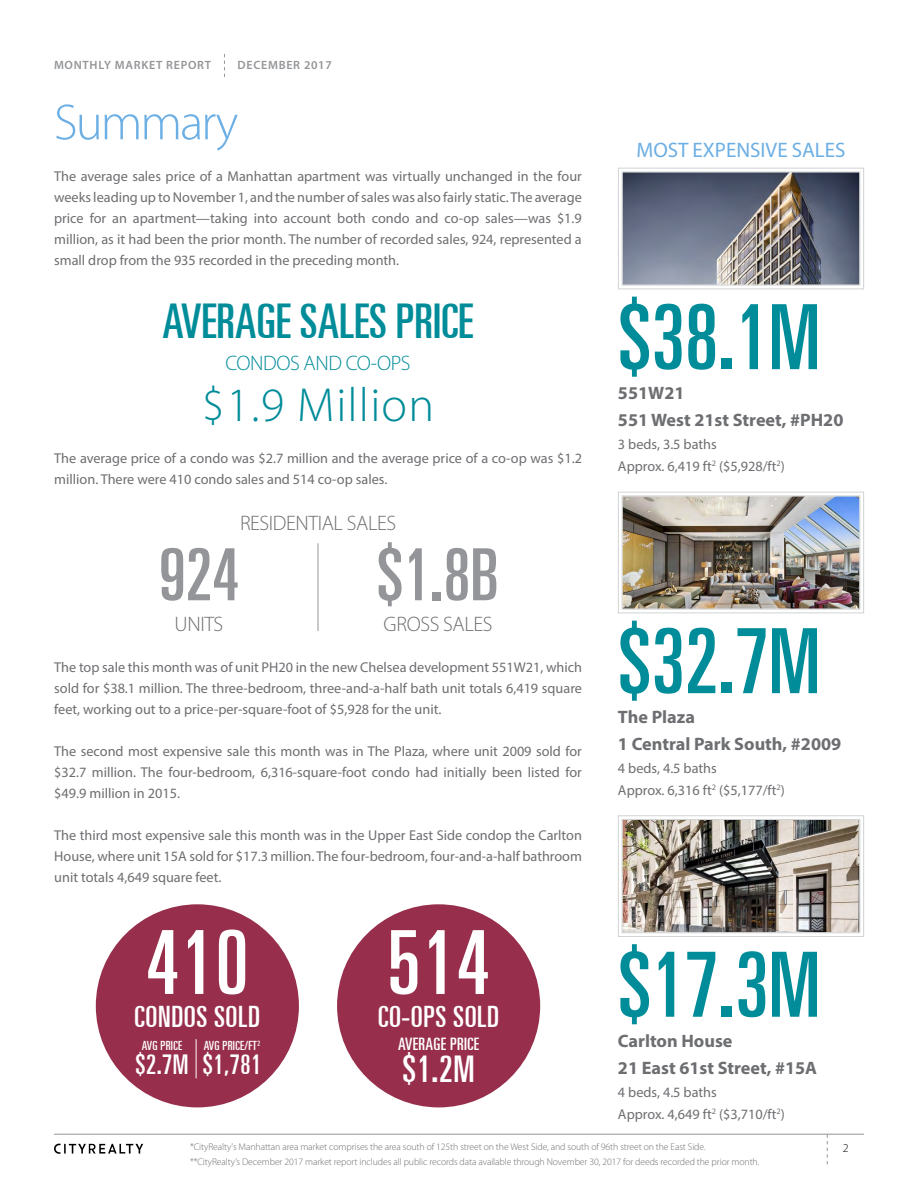
<style>
.page{position:relative;width:918px;height:1188px;background:#fff}
.page>*{position:absolute;margin:0;border:0;box-sizing:border-box;transform-origin:0 0}
.t1{font:ultra-condensed 90px "Univers LT";color:#008c99}
.t2{font:ultra-condensed 88.5px "Univers LT";letter-spacing:.02em;color:#fff}
.t3{font:ultra-condensed 72px "Univers LT";color:#939598}
.t4{font:300 51px "Myriad Pro";letter-spacing:-.04em;color:#6cafe4}
.t5{font:ultra-condensed 48px "Univers LT";color:#008c99}
.t6{font:300 48px "Myriad Pro";letter-spacing:.025em;color:#008c99}
.t7{font:ultra-condensed 36.9px "Univers LT";color:#fff}
.t8{font:ultra-condensed 29.55px "Univers LT";letter-spacing:.02em;color:#fff}
.t9{font:ultra-condensed 27.3px "Univers LT";color:#fff}
.t10{font:300 21px "Myriad Pro";letter-spacing:-.02em;color:#6d6e71}
.t11{font:21px "Myriad Pro";color:#6cafe4}
.t12{font:300 21px "Myriad Pro";letter-spacing:-.02em;color:#008c99}
.t13{font:700 18px/27px "Myriad Pro";color:#6d6e71}
.t14{font:ultra-condensed 17.25px "Univers LT";letter-spacing:.02em;color:#fff}
.t15{font:14.25px/21px "Myriad Pro";color:#6d6e71;text-align:justify}
.t16{font:ultra-condensed 12.75px "Univers LT";letter-spacing:.02em;color:#fff}
.t17{font:600 12px "Myriad Pro";letter-spacing:.06em;color:#939598}
.t18{font:300 12px "Myriad Pro";color:#000}
.t19{font:300 9.75px/15px "Myriad Pro";letter-spacing:-.01em;color:#6d6e71}
</style>
<div class="page">
<hr style="left:54px;top:1134px;width:810px;height:1px;background:#939598">
<svg style="left:54px;top:1143px;width:89px;height:11px"></svg>
<svg style="left:827px;top:1134px;width:1px;height:30px"></svg>
<svg style="left:224px;top:54px;width:1px;height:23px"></svg>
<img style="left:618px;top:815px;width:246px;height:122px">
<div style="left:622px;top:819px;width:238px;height:114px;border:1px solid #d1d3d4"></div>
<hr style="left:318px;top:543px;width:1px;height:88px;background:#939598">
<div style="left:96px;top:904px;width:203px;height:203px;background:#972f4c;border-radius:50%"></div>
<hr style="left:196px;top:1039px;width:1px;height:39px;background:#fff">
<div style="left:337px;top:904px;width:203px;height:203px;background:#972f4c;border-radius:50%"></div>
<img style="left:618px;top:491px;width:246px;height:123px">
<div style="left:622px;top:496px;width:238px;height:114px;border:1px solid #d1d3d4"></div>
<img style="left:618px;top:167px;width:246px;height:123px">
<div style="left:622px;top:172px;width:238px;height:114px;border:1px solid #d1d3d4"></div>
<p class="t17" style="left:54px;top:58px;width:159px">MONTHLY MARKET REPORT</p>
<p class="t17" style="left:238px;top:58px;width:96px">DECEMBER 2017</p>
<h3 class="t4" style="left:54px;top:94px;width:186px">Summary</h3>
<p class="t15" style="left:54px;top:165px;width:529px">The average sales price of a Manhattan apartment was virtually unchanged in the four weeks leading up to November 1, and the number of sales was also fairly static. The average price for an apartment—taking into account both condo and co-op sales—was $1.9 million, as it had been the prior month. The number of recorded sales, 924, represented a small drop from the 935 recorded in the preceding month.</p>
<h3 class="t5" style="left:163px;top:294px;width:312px">AVERAGE SALES PRICE</h3>
<h3 class="t12" style="left:225px;top:352px;width:187px">CONDOS AND CO-OPS</h3>
<h3 class="t6" style="left:202px;top:378px;width:234px">$1.9 Million</h3>
<p class="t15" style="left:54px;top:448px;width:529px">The average price of a condo was $2.7 million and the average price of a co-op was $1.2 million. There were 410 condo sales and 514 co-op sales.</p>
<h3 class="t10" style="left:240px;top:512px;width:158px">RESIDENTIAL SALES</h3>
<h3 class="t3" style="left:159px;top:534px;width:82px">924</h3>
<h3 class="t10" style="left:175px;top:612px;width:50px">UNITS</h3>
<h3 class="t3" style="left:377px;top:534px;width:123px">$1.8B</h3>
<h3 class="t10" style="left:384px;top:612px;width:110px">GROSS SALES</h3>
<p class="t15" style="left:54px;top:656px;width:529px">The top sale this month was of unit PH20 in the new Chelsea development 551W21, which sold for $38.1 million. The three-bedroom, three-and-a-half bath unit totals 6,419 square feet, working out to a price-per-square-foot of $5,928 for the unit.</p>
<p class="t15" style="left:54px;top:740px;width:529px">The second most expensive sale this month was in The Plaza, where unit 2009 sold for $32.7 million. The four-bedroom, 6,316-square-foot condo had initially been listed for $49.9 million in 2015.</p>
<p class="t15" style="left:54px;top:824px;width:529px">The third most expensive sale this month was in the Upper East Side condop the Carlton House, where unit 15A sold for $17.3 million. The four-bedroom, four-and-a-half bathroom unit totals 4,649 square feet.</p>
<h2 class="t2" style="left:146px;top:912px;width:104px">410</h2>
<h3 class="t8" style="left:135px;top:999px;width:127px">CONDOS SOLD</h3>
<p class="t16" style="left:142px;top:1039px;width:42px">AVG PRICE</p>
<h3 class="t9" style="left:135px;top:1049px;width:55px">$2.7M</h3>
<p class="t16" style="left:204px;top:1039px;width:58px">AVG PRICE/FT<sup>2</sup></p>
<h3 class="t9" style="left:203px;top:1049px;width:60px">$1,781</h3>
<h2 class="t2" style="left:387px;top:912px;width:104px">514</h2>
<h3 class="t8" style="left:378px;top:1000px;width:123px">CO-OPS SOLD</h3>
<p class="t14" style="left:398px;top:1034px;width:83px">AVERAGE PRICE</p>
<h3 class="t7" style="left:403px;top:1048px;width:74px">$1.2M</h3>
<h3 class="t11" style="left:636px;top:137px;width:211px">MOST EXPENSIVE SALES</h3>
<h1 class="t1" style="left:618px;top:286px;width:204px">$38.1M</h1>
<p class="t13" style="left:618px;top:379px;width:227px">551W21<br>551 West 21st Street, #PH20</p>
<p class="t15" style="left:618px;top:432px;width:168px;line-height:22.5px">3 beds, 3.5 baths<br>Approx. 6,419 ft<sup>2</sup> ($5,928/ft<sup>2</sup>)</p>
<h1 class="t1" style="left:618px;top:610px;width:204px">$32.7M</h1>
<p class="t13" style="left:618px;top:703px;width:225px">The Plaza<br>1 Central Park South, #2009</p>
<p class="t15" style="left:618px;top:756px;width:168px;line-height:22.5px">4 beds, 4.5 baths<br>Approx. 6,316 ft<sup>2</sup> ($5,177/ft<sup>2</sup>)</p>
<h1 class="t1" style="left:618px;top:934px;width:204px">$17.3M</h1>
<p class="t13" style="left:618px;top:1027px;width:201px">Carlton House<br>21 East 61st Street, #15A</p>
<p class="t15" style="left:618px;top:1080px;width:168px;line-height:22.5px">4 beds, 4.5 baths<br>Approx. 4,649 ft<sup>2</sup> ($3,710/ft<sup>2</sup>)</p>
<p class="t19" style="left:190px;top:1140px;width:571px">*CityRealty's Manhattan area market comprises the area south of 125th street on the West Side, and south of 96th street on the East Side.<br>**CityRealty’s December 2017 market report includes all public records data available through November 30, 2017 for deeds recorded the prior month.</p>
<p class="t18" style="left:843px;top:1142px;width:7px">2</p>
</div>
